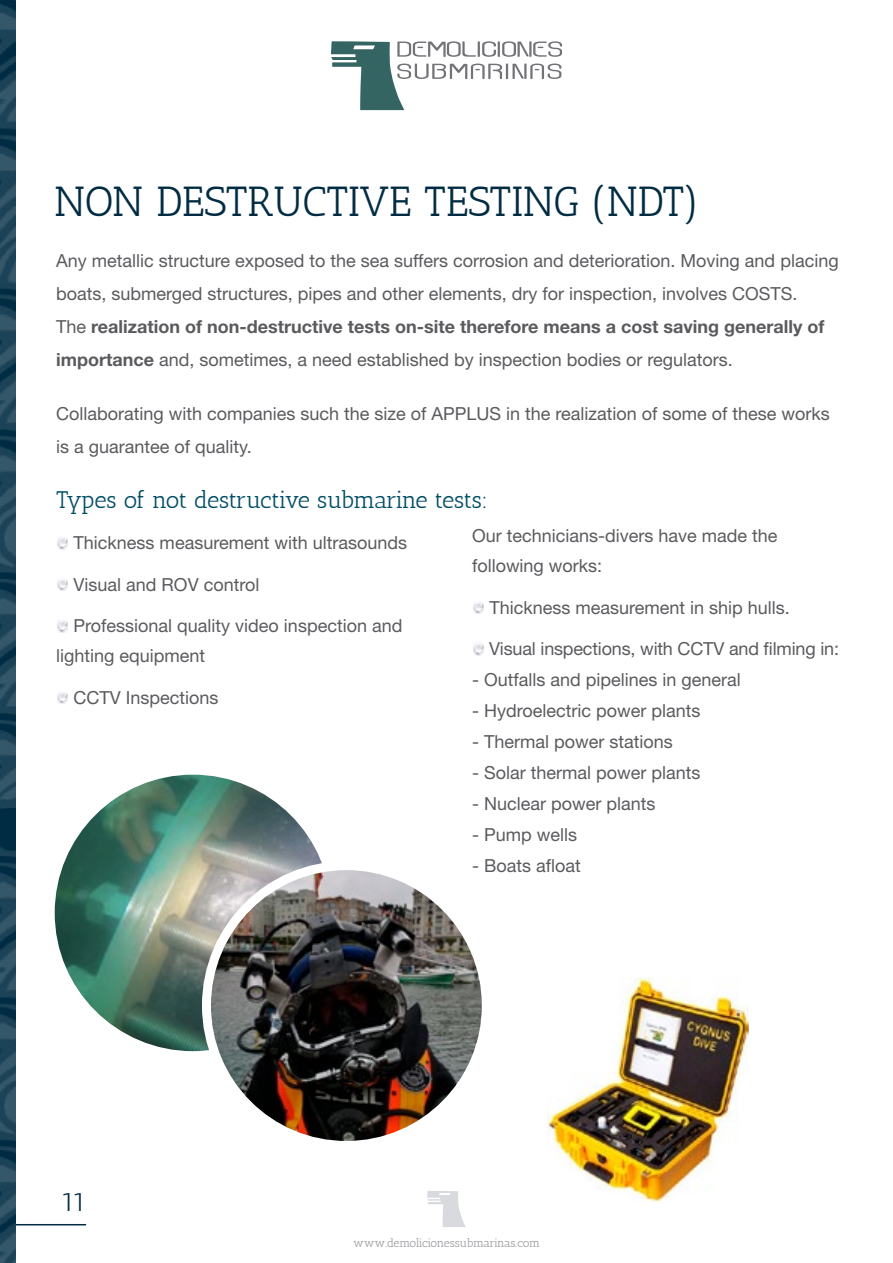
<style>
.page{position:relative;width:893px;height:1263px;background:#fff}
.page>*{position:absolute;margin:0;border:0;box-sizing:border-box;transform-origin:0 0}
.t1{font:42px "Antic Slab";letter-spacing:-.015em;color:#002c43}
.t2{font:27px "Antic Slab";color:#002c43}
.t3{font:24px "Antic Slab";letter-spacing:-.045em;color:#004d65}
.t4{font:18px/33px "Helvetica Neue LT Std";color:#5b5b5f}
.t5{font:12px "Antic Slab";letter-spacing:-.04em;color:#9c9ba0}
.s1{font-weight:700}
</style>
<div class="page">
<hr style="left:0;top:1224px;width:86px;height:1px;background:#002c43">
<svg style="left:427px;top:1191px;width:39px;height:36px"></svg>
<svg style="left:331px;top:41px;width:231px;height:69px"></svg>
<img style="left:0;top:0;width:16px;height:1263px">
<svg style="left:57px;top:537px;width:11px;height:12px"></svg>
<svg style="left:57px;top:579px;width:11px;height:12px"></svg>
<svg style="left:57px;top:620px;width:11px;height:12px"></svg>
<svg style="left:57px;top:692px;width:11px;height:12px"></svg>
<img style="left:547px;top:977px;width:202px;height:224px">
<img style="left:49px;top:769px;width:288px;height:288px;border-radius:144px">
<div style="left:43px;top:763px;width:300px;height:299px;border:11px solid #fff;border-radius:50%"></div>
<img style="left:206px;top:866px;width:280px;height:279px;border-radius:140px">
<div style="left:202px;top:861px;width:289px;height:289px;border:9px solid #fff;border-radius:50%"></div>
<svg style="left:473px;top:602px;width:11px;height:12px"></svg>
<svg style="left:473px;top:643px;width:11px;height:12px"></svg>
<h1 class="t1" style="left:54px;top:177px;width:647px">NON DESTRUCTIVE TESTING (NDT)</h1>
<p class="t4" style="left:56px;top:244px;width:784px">Any metallic structure exposed to the sea suffers corrosion and deterioration. Moving and placing boats, submerged structures, pipes and other elements, dry for inspection, involves COSTS.<br>The <span class="s1">realization of non-destructive tests on-site therefore means a cost saving generally of importance</span> and, sometimes, a need established by inspection bodies or regulators.</p>
<p class="t4" style="left:56px;top:397px;width:775px">Collaborating with companies such the size of APPLUS in the realization of some of these works is a guarantee of quality.</p>
<h3 class="t3" style="left:56px;top:485px;width:433px">Types of not destructive submarine tests:</h3>
<p class="t4" style="left:74px;top:526px;width:335px">Thickness measurement with ultrasounds</p>
<p class="t4" style="left:74px;top:568px;width:187px">Visual and ROV control</p>
<p class="t4" style="left:56px;top:611px;width:348px;line-height:30px;text-indent:17px">Professional quality video inspection and lighting equipment</p>
<p class="t4" style="left:74px;top:681px;width:147px">CCTV Inspections</p>
<p class="t4" style="left:472px;top:521px;width:307px;line-height:30px">Our technicians-divers have made the following works:</p>
<p class="t4" style="left:489px;top:591px;width:302px">Thickness measurement in ship hulls.</p>
<p class="t4" style="left:489px;top:632px;width:351px">Visual inspections, with CCTV and filming in:</p>
<p class="t4" style="left:472px;top:663px;width:270px">- Outfalls and pipelines in general</p>
<p class="t4" style="left:472px;top:694px;width:230px">- Hydroelectric power plants</p>
<p class="t4" style="left:472px;top:725px;width:202px">- Thermal power stations</p>
<p class="t4" style="left:472px;top:756px;width:230px">- Solar thermal power plants</p>
<p class="t4" style="left:472px;top:787px;width:185px">- Nuclear power plants</p>
<p class="t4" style="left:472px;top:818px;width:107px">- Pump wells</p>
<p class="t4" style="left:472px;top:849px;width:110px">- Boats afloat</p>
<h2 class="t2" style="left:61px;top:1185px;width:26px">11</h2>
<p class="t5" style="left:353px;top:1236px;width:188px">www.demolicionessubmarinas.com</p>
</div>
